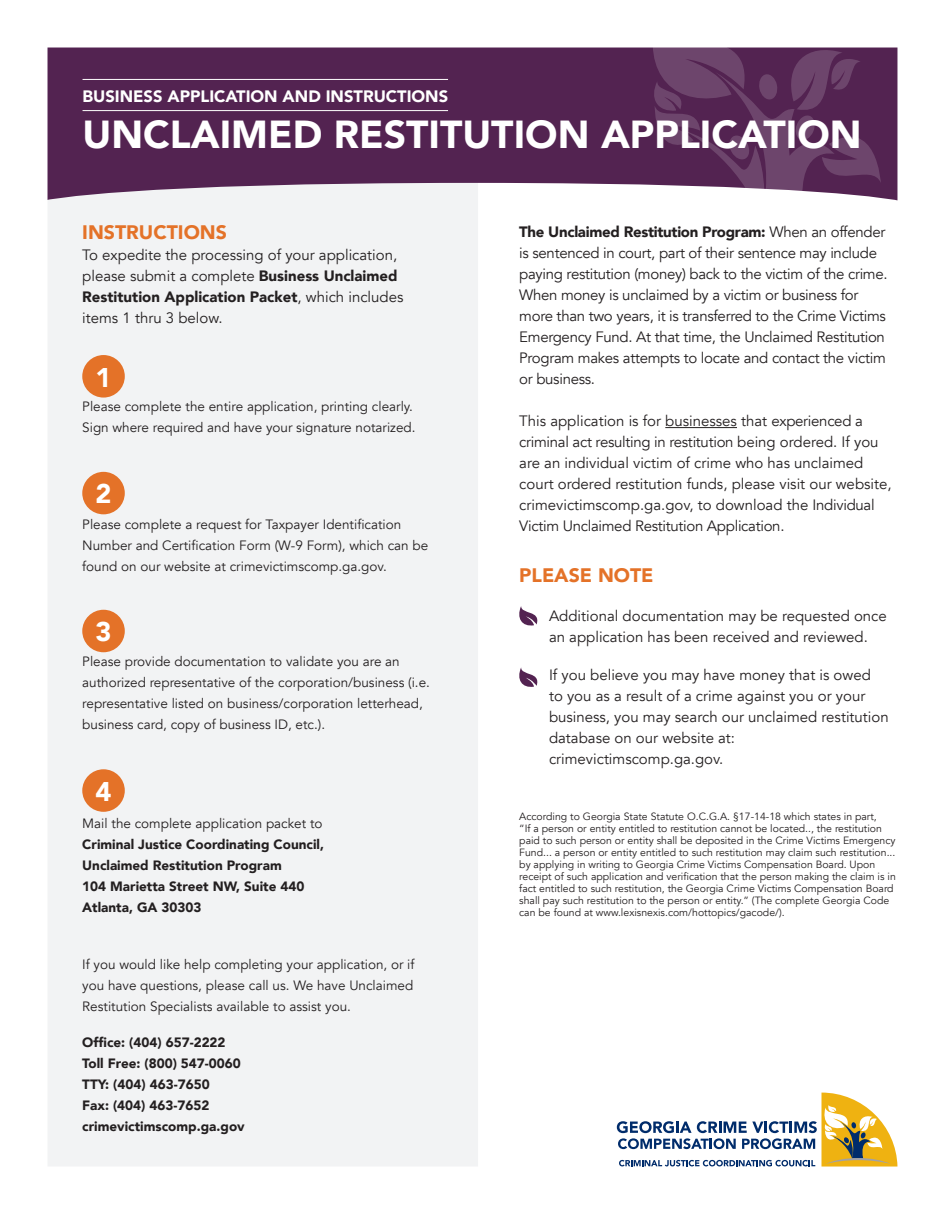
<style>
.page{position:relative;width:945px;height:1215px;background:#fff}
.page>*{position:absolute;margin:0;border:0;box-sizing:border-box;transform-origin:0 0}
.t1{font:900 39px "Avenir";color:#fff}
.t2{font:900 27px "Avenir";color:#fff}
.t3{font:900 19.5px "Avenir";color:#e47228}
.t4{font:900 16.5px "Avenir";color:#fff}
.info1{font:15px/21px "Avenir";color:#231f20}
.info1-2{font:15px/21px "Avenir";letter-spacing:-.02em;color:#231f20}
.info1-3{font:13.5px/21px "Avenir";color:#231f20}
.info1-4{font:900 13.5px/21px "Avenir";color:#231f20}
.info1-5{font:10.5px/12px "Avenir";color:#231f20}
.s1{font-weight:900}
</style>
<div class="page">
<div style="left:48px;top:200px;width:430px;height:966px;background:#f2f3f4"></div>
<svg style="left:48px;top:48px;width:603px;height:152px;background:#623660"></svg>
<svg style="left:651px;top:47px;width:247px;height:154px;background:#693f67"></svg>
<hr style="left:665px;top:427px;width:72px;height:1px;background:#231f20">
<div style="left:82px;top:355px;width:43px;height:43px;background:#e47228;border-radius:50%"></div>
<div style="left:82px;top:472px;width:43px;height:42px;background:#e47228;border-radius:50%"></div>
<div style="left:82px;top:610px;width:43px;height:42px;background:#e47228;border-radius:50%"></div>
<div style="left:82px;top:769px;width:43px;height:43px;background:#e47228;border-radius:50%"></div>
<hr style="left:83px;top:110px;width:365px;height:1px;background:#fff">
<hr style="left:83px;top:79px;width:365px;height:1px;background:#fff">
<svg style="left:519px;top:606px;width:19px;height:20px"></svg>
<svg style="left:519px;top:667px;width:19px;height:20px"></svg>
<svg style="left:617px;top:1093px;width:280px;height:74px"></svg>
<p class="t4" style="left:83px;top:82px;width:367px">BUSINESS APPLICATION AND INSTRUCTIONS</p>
<p class="t1" style="left:83px;top:101px;width:781px">UNCLAIMED RESTITUTION APPLICATION</p>
<p class="t3" style="left:82px;top:216px;width:146px">INSTRUCTIONS</p>
<p class="info1" style="left:82px;top:245px;width:323px">To expedite the processing of your application, please submit a complete <span class="s1">Business Unclaimed Restitution Application Packet</span>, which includes items 1 thru 3 below.</p>
<p class="t2" style="left:96px;top:354px;width:17px">1</p>
<p class="info1-3" style="left:82px;top:396px;width:335px">Please complete the entire application, printing clearly.<br>Sign where required and have your signature notarized.</p>
<p class="t2" style="left:96px;top:471px;width:17px">2</p>
<p class="info1-3" style="left:82px;top:515px;width:348px">Please complete a request for Taxpayer Identification<br>Number and Certification Form (W-9 Form), which can be found on our website at crimevictimscomp.ga.gov.</p>
<p class="t2" style="left:96px;top:609px;width:17px">3</p>
<p class="info1-3" style="left:82px;top:651px;width:349px">Please provide documentation to validate you are an authorized representative of the corporation/business (i.e. representative listed on business/corporation letterhead, business card, copy of business ID, etc.).</p>
<p class="t2" style="left:96px;top:768px;width:17px">4</p>
<p class="info1-3" style="left:82px;top:814px;width:242px">Mail the complete application packet to</p>
<p class="info1-4" style="left:82px;top:834px;width:243px">Criminal Justice Coordinating Council,</p>
<p class="info1-4" style="left:82px;top:855px;width:224px">Unclaimed Restitution Program<br>104 Marietta Street NW, Suite 440<br>Atlanta, GA 30303</p>
<p class="info1-3" style="left:82px;top:954px;width:334px;text-align:justify">If you would like help completing your application, or if you have questions, please call us. We have Unclaimed Restitution Specialists available to assist you.</p>
<p class="info1-4" style="left:82px;top:1031px;width:145px">Office: (404) 657-2222</p>
<p class="info1-4" style="left:82px;top:1052px;width:160px">Toll Free: (800) 547-0060</p>
<p class="info1-4" style="left:82px;top:1073px;width:129px">TTY: (404) 463-7650</p>
<p class="info1-4" style="left:82px;top:1094px;width:129px">Fax: (404) 463-7652</p>
<p class="info1-4" style="left:82px;top:1115px;width:164px">crimevictimscomp.ga.gov</p>
<p class="info1-2" style="left:519px;top:222px;width:370px"><span class="s1">The Unclaimed Restitution Program:</span> When an offender is sentenced in court, part of their sentence may include paying restitution (money) back to the victim of the crime.<br>When money is unclaimed by a victim or business for more than two years, it is transferred to the Crime Victims Emergency Fund. At that time, the Unclaimed Restitution Program makes attempts to locate and contact the victim or business.</p>
<p class="info1" style="left:519px;top:411px;width:374px">This application is for businesses that experienced a criminal act resulting in restitution being ordered. If you are an individual victim of crime who has unclaimed court ordered restitution funds, please visit our website, crimevictimscomp.ga.gov, to download the Individual Victim Unclaimed Restitution Application.</p>
<p class="t3" style="left:519px;top:559px;width:136px">PLEASE NOTE</p>
<p class="info1" style="left:549px;top:606px;width:339px">Additional documentation may be requested once an application has been received and reviewed.</p>
<p class="info1" style="left:549px;top:665px;width:341px">If you believe you may have money that is owed<br>to you as a result of a crime against you or your business, you may search our unclaimed restitution database on our website at:</p>
<p class="info1" style="left:549px;top:749px;width:176px">crimevictimscomp.ga.gov.</p>
<p class="info1-5" style="left:519px;top:811px;width:378px">According to Georgia State Statute O.C.G.A. §17-14-18 which states in part,<br>“If a person or entity entitled to restitution cannot be located.., the restitution paid to such person or entity shall be deposited in the Crime Victims Emergency Fund... a person or entity entitled to such restitution may claim such restitution... by applying in writing to Georgia Crime Victims Compensation Board. Upon receipt of such application and verification that the person making the claim is in fact entitled to such restitution, the Georgia Crime Victims Compensation Board shall pay such restitution to the person or entity.” (The complete Georgia Code can be found at www.lexisnexis.com/hottopics/gacode/).</p>
</div>
